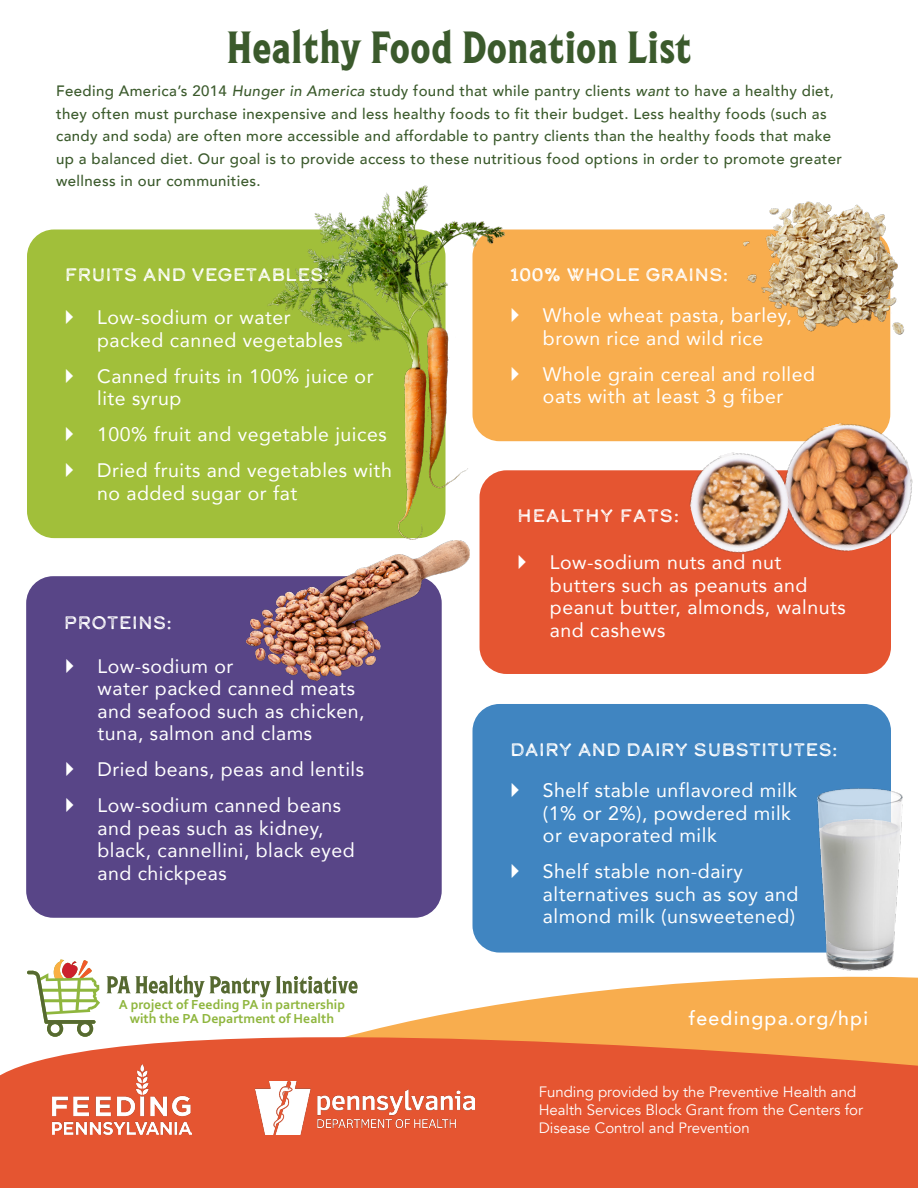
<style>
.page{position:relative;width:918px;height:1188px;background:#fff}
.page>*{position:absolute;margin:0;border:0;box-sizing:border-box;transform-origin:0 0}
.t1{font:condensed 45px "Shackleton";letter-spacing:.025em;color:#3b5a2c}
.t2{font:19.5px/22.5px "Avenir";letter-spacing:.025em;color:#fff}
.t3{font:500 19.5px "Avenir";letter-spacing:.06em;color:#fff}
.t4{font:18px "Calder Dark Grit";color:#fff}
.t5{font:18px "Calder Dark Grit";letter-spacing:.025em;color:#fff}
.t6{font:500 15px/22.5px "Avenir";letter-spacing:.025em;color:#3b5a2c}
.t7{font:15px/18px "Avenir";color:#fff}
.t8{font:700 13.8px/14px "Corbel";letter-spacing:.005em;color:#8fb63e;text-align:center}
.s1{font-style:italic}
</style>
<div class="page">
<div style="left:480px;top:470px;width:411px;height:204px;background:#e55531;border-radius:27px"></div>
<div style="left:27px;top:230px;width:419px;height:308px;background:#a1bf3a;border-radius:27px"></div>
<div style="left:472px;top:230px;width:418px;height:211px;background:#f8ad4e;border-radius:27px"></div>
<div style="left:26px;top:576px;width:416px;height:342px;background:#584587;border-radius:27px"></div>
<div style="left:472px;top:704px;width:419px;height:249px;background:#4085c1;border-radius:27px"></div>
<svg style="left:628px;top:970px;width:290px;height:18px"></svg>
<svg style="left:0;top:988px;width:918px;height:200px;background:#eb7a50"></svg>
<img style="left:53px;top:1065px;width:138px;height:69px">
<img style="left:255px;top:1081px;width:220px;height:53px">
<svg style="left:27px;top:959px;width:73px;height:78px"></svg>
<svg style="left:106px;top:975px;width:252px;height:22px"></svg>
<img style="left:743px;top:201px;width:162px;height:139px">
<div style="left:767px;top:310px;width:28px;height:17px;background:#f8ad4e"></div>
<img style="left:818px;top:789px;width:85px;height:181px">
<img style="left:247px;top:541px;width:223px;height:140px">
<img style="left:267px;top:185px;width:237px;height:355px">
<img style="left:679px;top:409px;width:234px;height:144px">
<p class="t1" style="left:227px;top:14px;width:466px">Healthy Food Donation List</p>
<p class="t6" style="left:56px;top:79px;width:787px">Feeding America’s 2014 <span class="s1">Hunger in America</span> study found that while pantry clients <span class="s1">want</span> to have a healthy diet, they often must purchase inexpensive and less healthy foods to fit their budget. Less healthy foods (such as candy and soda) are often more accessible and affordable to pantry clients than the healthy foods that make up a balanced diet. Our goal is to provide access to these nutritious food options in order to promote greater wellness in our communities.</p>
<p class="t4" style="left:65px;top:262px;width:266px">FRUITS AND VEGETABLES:</p>
<p class="t2" style="left:97px;top:306px;width:247px">Low-sodium or water packed canned vegetables</p>
<p class="t2" style="left:97px;top:364px;width:278px">Canned fruits in 100% juice or lite syrup</p>
<p class="t2" style="left:97px;top:423px;width:291px">100% fruit and vegetable juices</p>
<p class="t2" style="left:97px;top:459px;width:296px">Dried fruits and vegetables with no added sugar or fat</p>
<p class="t4" style="left:64px;top:610px;width:109px">PROTEINS:</p>
<p class="t2" style="left:97px;top:654px;width:269px">Low-sodium or<br>water packed canned meats and seafood such as chicken, tuna, salmon and clams</p>
<p class="t2" style="left:97px;top:758px;width:268px">Dried beans, peas and lentils</p>
<p class="t2" style="left:97px;top:794px;width:259px">Low-sodium canned beans and peas such as kidney, black, cannellini, black eyed and chickpeas</p>
<p class="t8" style="left:119px;top:997px;width:228px">A project of Feeding PA in partnership with the PA Department of Health</p>
<p class="t4" style="left:510px;top:262px;width:220px">100% WHOLE GRAINS:</p>
<p class="t2" style="left:543px;top:304px;width:250px">Whole wheat pasta, barley, brown rice and wild rice</p>
<p class="t2" style="left:543px;top:362px;width:273px">Whole grain cereal and rolled oats with at least 3 g fiber</p>
<p class="t5" style="left:517px;top:503px;width:163px">HEALTHY FATS:</p>
<p class="t2" style="left:550px;top:550px;width:297px">Low-sodium nuts and nut butters such as peanuts and peanut butter, almonds, walnuts and cashews</p>
<p class="t4" style="left:510px;top:737px;width:329px">DAIRY AND DAIRY SUBSTITUTES:</p>
<p class="t2" style="left:543px;top:779px;width:256px">Shelf stable unflavored milk (1% or 2%), powdered milk or evaporated milk</p>
<p class="t2" style="left:543px;top:860px;width:257px">Shelf stable non-dairy alternatives such as soy and almond milk (unsweetened)</p>
<p class="t3" style="left:689px;top:1001px;width:181px">feedingpa.org/hpi</p>
<p class="t7" style="left:539px;top:1083px;width:326px">Funding provided by the Preventive Health and<br>Health Services Block Grant from the Centers for<br>Disease Control and Prevention</p>
</div>
